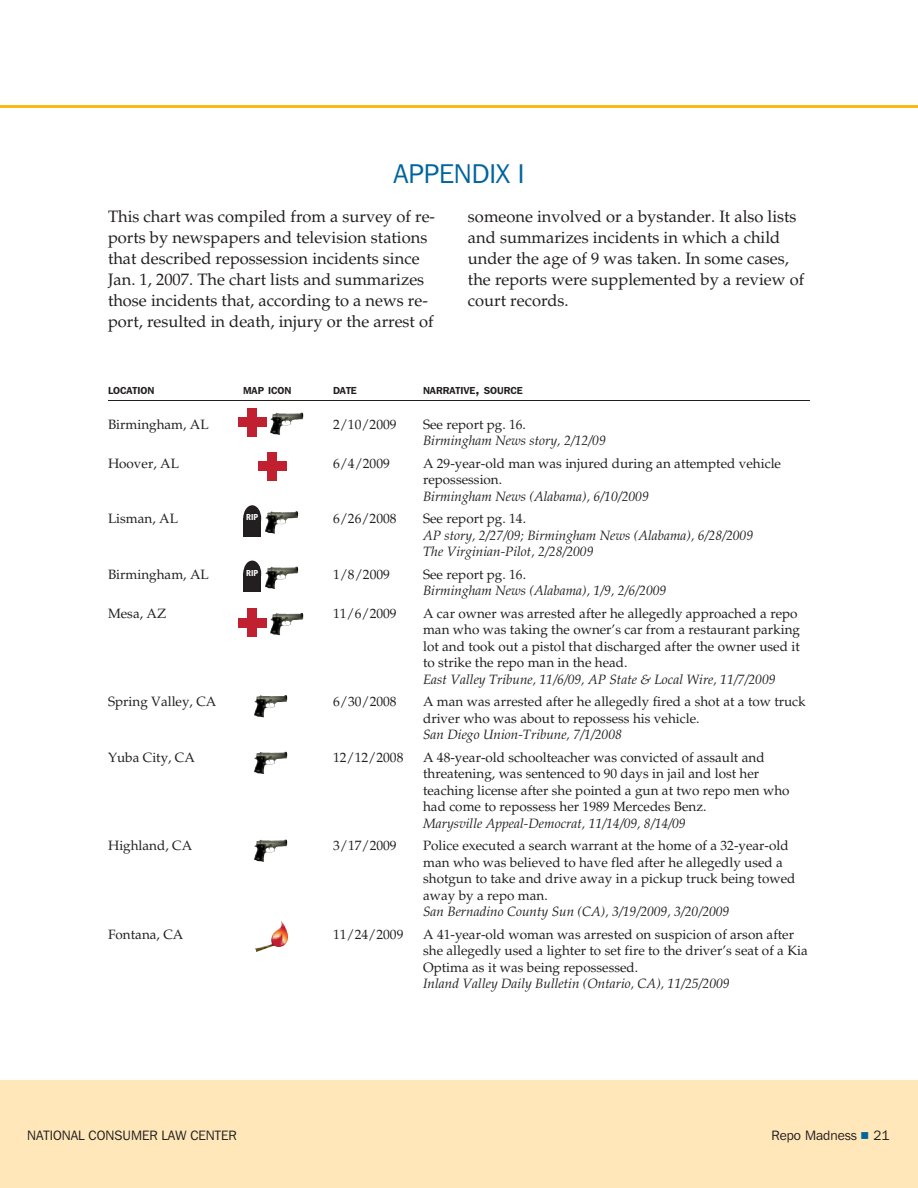
<style>
.page{position:relative;width:918px;height:1188px;background:#fff}
.page>*{position:absolute;margin:0;border:0;box-sizing:border-box;transform-origin:0 0}
.t1{font:27px "Franklin Gothic IT Cby BT";color:#00649d}
.t2{font:16.5px/21px "Palatino LT Std";color:#231f20}
.t3{font:13.5px/16.5px "Palatino LT Std";color:#231f20}
.t4{font:italic 13.5px/16.5px "Palatino LT Std";color:#231f20}
.t5{font:13.5px "Franklin Gothic IT Cby BT";color:#231f20}
.t6{font:600 10.2px "Franklin Gothic IT Cby BT";color:#231f20}
.t7{font:600 condensed 9px "Franklin Gothic";color:#fff}
.s1{font-size:13.5px}
.s2{font-family:"Commercial Pi BT";color:#00649d}
</style>
<div class="page">
<div style="left:0;top:1080px;width:918px;height:108px;background:#ffe7b9"></div>
<hr style="left:0;top:105px;width:918px;height:3px;background:#fdb913">
<hr style="left:108px;top:400px;width:702px;height:1px;background:#231f20">
<img style="left:255px;top:921px;width:33px;height:31px">
<img style="left:254px;top:695px;width:34px;height:23px">
<img style="left:254px;top:752px;width:34px;height:22px">
<img style="left:254px;top:839px;width:34px;height:23px">
<img style="left:270px;top:412px;width:34px;height:23px">
<div style="left:248px;top:408px;width:9px;height:28px;background:#c0202f"></div>
<div style="left:238px;top:417px;width:29px;height:10px;background:#c0202f"></div>
<img style="left:270px;top:613px;width:34px;height:22px">
<div style="left:248px;top:608px;width:9px;height:29px;background:#c0202f"></div>
<div style="left:238px;top:618px;width:29px;height:9px;background:#c0202f"></div>
<div style="left:267px;top:452px;width:10px;height:29px;background:#c0202f"></div>
<div style="left:258px;top:462px;width:29px;height:9px;background:#c0202f"></div>
<img style="left:265px;top:511px;width:33px;height:23px">
<div style="left:243px;top:518px;width:18px;height:19px;background:#231f20"></div>
<div style="left:243px;top:505px;width:18px;height:26px;background:#231f20;border-radius:50%"></div>
<img style="left:265px;top:566px;width:33px;height:23px">
<div style="left:243px;top:574px;width:18px;height:18px;background:#231f20"></div>
<div style="left:243px;top:561px;width:18px;height:26px;background:#231f20;border-radius:50%"></div>
<h1 class="t1" style="left:393px;top:157px;width:30px">APPENDI</h1>
<h1 class="t1" style="left:496px;top:157px;width:25px">X I</h1>
<p class="t2" style="left:108px;top:206px;width:329px">This chart was compiled from a survey of re&shy;ports by newspapers and television stations that described repossession incidents since Jan. 1, 2007. The chart lists and summarizes those incidents that, according to a news re&shy;port, resulted in death, injury or the arrest of</p>
<p class="t2" style="left:468px;top:206px;width:338px">someone involved or a bystander. It also lists and summarizes incidents in which a child under the age of 9 was taken. In some cases, the reports were supplemented by a review of court records.</p>
<p class="t6" style="left:108px;top:384px;width:48px">LOCATION</p>
<p class="t6" style="left:243px;top:384px;width:50px">MAP ICON</p>
<p class="t6" style="left:333px;top:384px;width:25px">DATE</p>
<p class="t6" style="left:423px;top:384px;width:101px">NARRATIVE<span class="s1">,</span> SOURCE</p>
<p class="t3" style="left:108px;top:416px;width:102px">Birmingham, AL</p>
<p class="t3" style="left:333px;top:416px;width:65px">2/10/2009</p>
<p class="t3" style="left:423px;top:416px;width:105px">See report pg. 16.</p>
<p class="t4" style="left:423px;top:433px;width:184px">Birmingham News story, 2/12/09</p>
<p class="t3" style="left:108px;top:455px;width:72px">Hoover, AL</p>
<p class="t3" style="left:333px;top:455px;width:58px">6/4/2009</p>
<p class="t3" style="left:423px;top:455px;width:360px">A 29-year-old man was injured during an attempted vehicle repossession.</p>
<p class="t4" style="left:423px;top:488px;width:227px">Birmingham News (Alabama), 6/10/2009</p>
<p class="t3" style="left:108px;top:511px;width:71px">Lisman, AL</p>
<p class="t3" style="left:333px;top:511px;width:65px">6/26/2008</p>
<p class="t3" style="left:423px;top:511px;width:105px">See report pg. 14.</p>
<p class="t4" style="left:423px;top:527px;width:332px">AP story, 2/27/09; Birmingham News (Alabama), 6/28/2009<br>The Virginian-Pilot, 2/28/2009</p>
<p class="t3" style="left:108px;top:566px;width:102px">Birmingham, AL</p>
<p class="t3" style="left:333px;top:566px;width:58px">1/8/2009</p>
<p class="t3" style="left:423px;top:566px;width:105px">See report pg. 16.</p>
<p class="t4" style="left:423px;top:583px;width:245px">Birmingham News (Alabama), 1/9, 2/6/2009</p>
<p class="t3" style="left:108px;top:605px;width:59px">Mesa, AZ</p>
<p class="t3" style="left:333px;top:605px;width:65px">11/6/2009</p>
<p class="t3" style="left:423px;top:605px;width:379px">A car owner was arrested after he allegedly approached a repo man who was taking the owner’s car from a restaurant parking lot and took out a pistol that discharged after the owner used it to strike the repo man in the head.</p>
<p class="t4" style="left:423px;top:671px;width:354px">East Valley Tribune, 11/6/09, AP State &amp; Local Wire, 11/7/2009</p>
<p class="t3" style="left:108px;top:694px;width:110px">Spring Valley, CA</p>
<p class="t3" style="left:333px;top:694px;width:65px">6/30/2008</p>
<p class="t3" style="left:423px;top:694px;width:384px">A man was arrested after he allegedly fired a shot at a tow truck driver who was about to repossess his vehicle.</p>
<p class="t4" style="left:423px;top:727px;width:200px">San Diego Union-Tribune, 7/1/2008</p>
<p class="t3" style="left:108px;top:749px;width:88px">Yuba City, CA</p>
<p class="t3" style="left:333px;top:749px;width:72px">12/12/2008</p>
<p class="t3" style="left:423px;top:749px;width:368px">A 48-year-old schoolteacher was convicted of assault and threatening, was sentenced to 90 days in jail and lost her teaching license after she pointed a gun at two repo men who had come to repossess her 1989 Mercedes Benz.</p>
<p class="t4" style="left:423px;top:815px;width:264px">Marysville Appeal-Democrat, 11/14/09, 8/14/09</p>
<p class="t3" style="left:108px;top:838px;width:86px">Highland, CA</p>
<p class="t3" style="left:333px;top:838px;width:65px">3/17/2009</p>
<p class="t3" style="left:423px;top:838px;width:374px">Police executed a search warrant at the home of a 32-year-old man who was believed to have fled after he allegedly used a shotgun to take and drive away in a pickup truck being towed away by a repo man.</p>
<p class="t4" style="left:423px;top:904px;width:308px">San Bernadino County Sun (CA), 3/19/2009, 3/20/2009</p>
<p class="t3" style="left:108px;top:926px;width:77px">Fontana, CA</p>
<p class="t3" style="left:333px;top:926px;width:72px">11/24/2009</p>
<p class="t3" style="left:423px;top:926px;width:386px">A 41-year-old woman was arrested on suspicion of arson after she allegedly used a lighter to set fire to the driver’s seat of a Kia<br>Optima as it was being repossessed.</p>
<p class="t4" style="left:423px;top:976px;width:308px">Inland Valley Daily Bulletin (Ontario, CA), 11/25/2009</p>
<p class="t7" style="left:246px;top:512px;width:13px">RIP</p>
<p class="t7" style="left:246px;top:568px;width:13px">RIP</p>
<p class="t5" style="left:27px;top:1127px;width:25px">NATION</p>
<p class="t5" style="left:71px;top:1127px;width:28px">AL CONSU</p>
<p class="t5" style="left:131px;top:1127px;width:68px">MER LAW CENTE</p>
<p class="t5" style="left:228px;top:1127px;width:10px">R</p>
<p class="t5" style="left:772px;top:1127px;width:119px">Repo Madness <span class="s2">5</span> 21</p>
</div>
